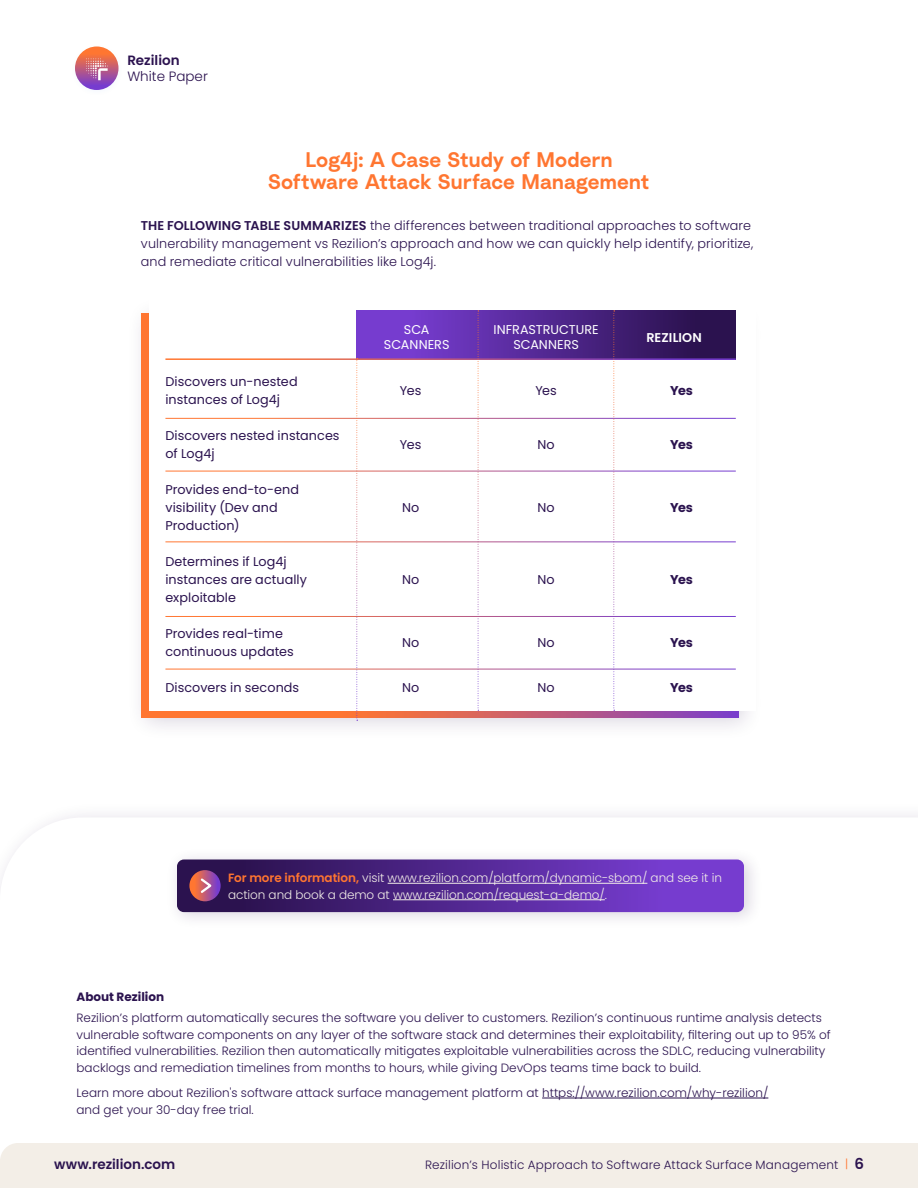
<style>
.page{position:relative;width:918px;height:1188px;background:#fff}
.page>*{position:absolute;margin:0;border:0;box-sizing:border-box;transform-origin:0 0}
.t1{font:600 21px/22.5px "Radial";color:#ff7631;text-align:center}
.t2{font:600 13.5px "Poppins";color:#2b134f}
.t3{font:300 13.5px "Poppins";color:#2b124f}
.t4{font:600 13.5px "Poppins";color:#2b124f}
.t5{font:12.75px/18px "Poppins";letter-spacing:.005em;color:#2b134f}
.t6{font:300 12.75px/18px "Poppins";letter-spacing:.01em;color:#2b134f}
.t7{font:12.75px/15px "Poppins";color:#fff;text-align:center}
.t8{font:700 12.75px "Poppins";letter-spacing:-.025em;color:#2b134f}
.t9{font:600 12.75px "Poppins";letter-spacing:.01em;color:#fff}
.t10{font:300 12px/16.5px "Poppins";color:#2b134f}
.t11{font:300 12px/16.5px "Poppins";letter-spacing:-.005em;color:#f2ede8}
.t12{font:700 12px "Poppins";color:#2b134f}
.s1{font-weight:600}
.s2{font-weight:600;color:#ff7530}
.s3{color:#ff7631}
.s4{font-weight:600;font-size:15px}
</style>
<div class="page">
<svg style="left:75px;top:46px;width:43px;height:44px"></svg>
<svg style="left:86px;top:58px;width:22px;height:22px"></svg>
<div style="left:166px;top:847px;width:597px;height:83px;background:#2b124f;opacity:.18"></div>
<svg style="left:177px;top:860px;width:567px;height:52px"></svg>
<hr style="left:542px;top:1098px;width:226px;height:1px;background:#2b134f">
<div style="left:0;top:1143px;width:918px;height:45px;background:#f3eee7"></div>
<div style="left:126px;top:296px;width:638px;height:445px;background:#2b124f;opacity:.18"></div>
<svg style="left:141px;top:313px;width:598px;height:404px"></svg>
<div style="left:149px;top:294px;width:606px;height:417px;background:#fff"></div>
<div style="left:356px;top:311px;width:380px;height:48px;background:linear-gradient(to right,#8041e0,#250e44)"></div>
<hr style="left:165px;top:358px;width:571px;height:2px;background:#fff">
<svg style="left:356px;top:358px;width:2px;height:363px"></svg>
<svg style="left:478px;top:311px;width:1px;height:400px"></svg>
<svg style="left:614px;top:311px;width:1px;height:400px"></svg>
<hr style="left:165px;top:471px;width:571px;height:1px;background:#fff">
<hr style="left:165px;top:541px;width:571px;height:1px;background:#fff">
<hr style="left:165px;top:616px;width:571px;height:1px;background:#fff">
<hr style="left:165px;top:669px;width:571px;height:1px;background:#fff">
<p class="t4" style="left:127px;top:53px;width:54px">Rezilion</p>
<p class="t3" style="left:127px;top:69px;width:82px">White Paper</p>
<p class="t1" style="left:268px;top:147px;width:383px">Log4j: A Case Study of Modern<br>Software Attack Surface Management</p>
<p class="t6" style="left:141px;top:216px;width:614px"><span class="s1">THE FOLLOWING TABLE SUMMARIZES</span> the differences between traditional approaches to software vulnerability management vs Rezilion’s approach and how we can quickly help identify, prioritize, and remediate critical vulnerabilities like Log4j.</p>
<p class="t5" style="left:165px;top:373px;width:134px">Discovers un-nested instances of Log4j</p>
<p class="t5" style="left:165px;top:427px;width:176px">Discovers nested instances of Log4j</p>
<p class="t5" style="left:165px;top:481px;width:135px">Provides end-to-end visibility (Dev and<br>Production)</p>
<p class="t5" style="left:165px;top:553px;width:143px">Determines if Log4j instances are actually exploitable</p>
<p class="t5" style="left:165px;top:625px;width:130px">Provides real-time continuous updates</p>
<p class="t5" style="left:165px;top:679px;width:135px">Discovers in seconds</p>
<p class="t7" style="left:384px;top:322px;width:67px">SCA<br>SCANNERS</p>
<p class="t7" style="left:493px;top:322px;width:107px">INFRASTRUCTURE<br>SCANNERS</p>
<p class="t9" style="left:646px;top:330px;width:57px">REZILION</p>
<p class="t5" style="left:400px;top:382px;width:23px">Yes</p>
<p class="t5" style="left:535px;top:382px;width:23px">Yes</p>
<p class="t8" style="left:670px;top:383px;width:24px">Yes</p>
<p class="t5" style="left:400px;top:436px;width:23px">Yes</p>
<p class="t5" style="left:538px;top:436px;width:19px">No</p>
<p class="t8" style="left:670px;top:437px;width:24px">Yes</p>
<p class="t5" style="left:402px;top:499px;width:19px">No</p>
<p class="t5" style="left:538px;top:499px;width:19px">No</p>
<p class="t8" style="left:670px;top:500px;width:24px">Yes</p>
<p class="t5" style="left:402px;top:571px;width:19px">No</p>
<p class="t5" style="left:538px;top:571px;width:19px">No</p>
<p class="t8" style="left:670px;top:572px;width:24px">Yes</p>
<p class="t5" style="left:402px;top:634px;width:19px">No</p>
<p class="t5" style="left:402px;top:679px;width:19px">No</p>
<p class="t5" style="left:538px;top:634px;width:19px">No</p>
<p class="t5" style="left:538px;top:679px;width:19px">No</p>
<p class="t8" style="left:670px;top:635px;width:24px">Yes</p>
<p class="t8" style="left:670px;top:680px;width:24px">Yes</p>
<p class="t11" style="left:228px;top:870px;width:495px"><span class="s2">For more information,</span> visit www.rezilion.com/platform/dynamic-sbom/ and see it in action and book a demo at www.rezilion.com/request-a-demo/.</p>
<p class="t12" style="left:76px;top:990px;width:89px">About Rezilion</p>
<p class="t10" style="left:76px;top:1010px;width:756px">Rezilion’s platform automatically secures the software you deliver to customers. Rezilion’s continuous runtime analysis detects vulnerable software components on any layer of the software stack and determines their exploitability, filtering out up to 95% of identified vulnerabilities. Rezilion then automatically mitigates exploitable vulnerabilities across the SDLC, reducing vulnerability backlogs and remediation timelines from months to hours, while giving DevOps teams time back to build.</p>
<p class="t10" style="left:76px;top:1085px;width:693px">Learn more about Rezilion's software attack surface management platform at https://www.rezilion.com/why-rezilion/ and get your 30-day free trial.</p>
<p class="t2" style="left:54px;top:1157px;width:123px">www.rezilion.com</p>
<p class="t10" style="left:425px;top:1157px;width:440px">Rezilion’s Holistic Approach to Software Attack Surface Management <span class="s3">|</span> <span class="s4">6</span></p>
</div>
